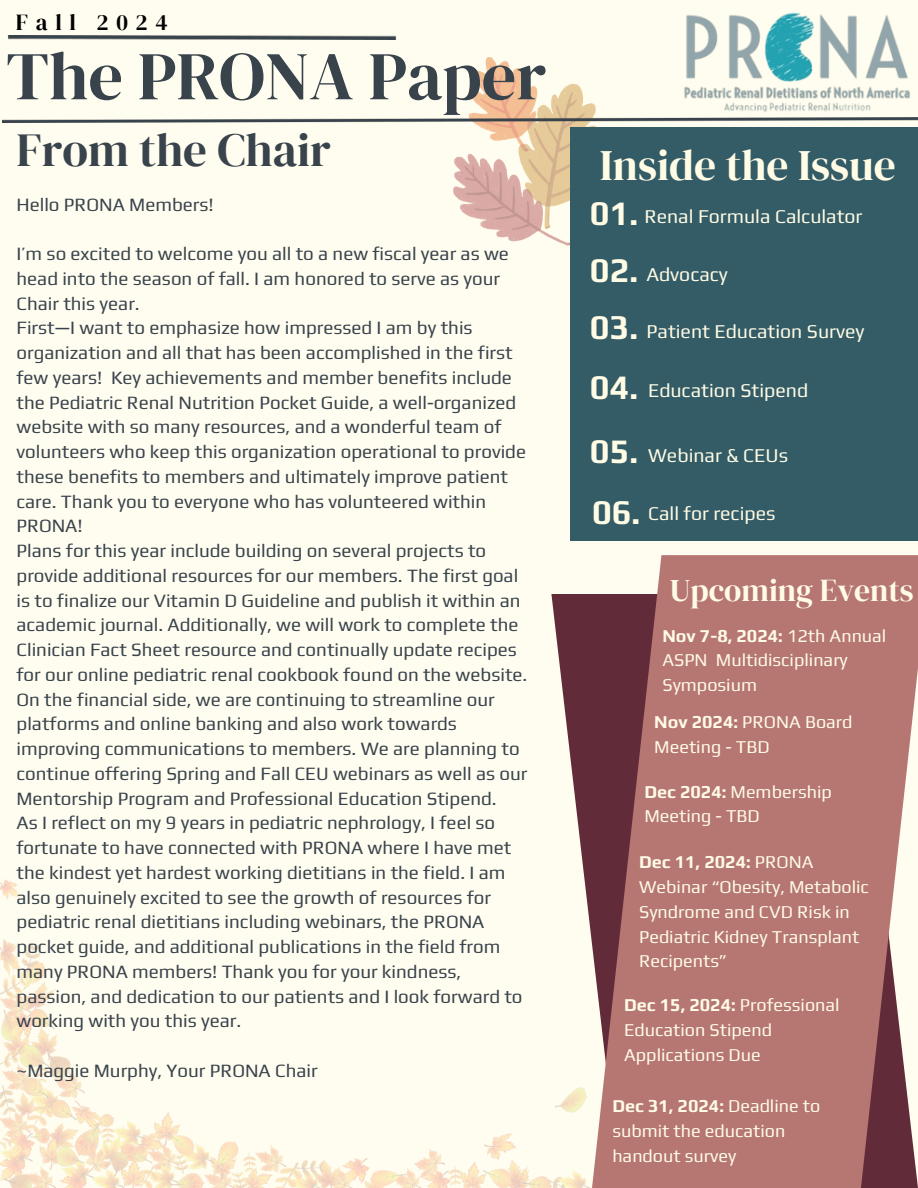
<style>
.page{position:relative;width:918px;height:1188px;background:#fffdef}
.page>*{position:absolute;margin:0;border:0;box-sizing:border-box;transform-origin:0 0}
.t1{font:68.1px "DM Serif Display";color:#39434c}
.t2{font:46.95px "DM Serif Display";color:#39434c}
.t3{font:43.5px "DM Serif Display";color:#fffbe4}
.t4{font:700 34.05px "Play";color:#fffbe4}
.t5{font:31.65px "DM Serif Display";color:#fffbe4}
.t6{font:22.8px "DM Serif Display";letter-spacing:.34em;color:#000}
.t7{font:19.5px "Play";color:#fffbe4}
.t8{font:18.75px/24.8px "Play";color:#39434c}
.t9{font:18px/24.8px "Play";color:#fffbe4}
.s1{font-weight:700;font-size:34.05px}
.s2{font-weight:700}
</style>
<div class="page">
<img style="left:453px;top:57px;width:143px;height:188px">
<img style="left:8px;top:36px;width:388px;height:3px">
<img style="left:2px;top:118px;width:916px;height:4px">
<img style="left:682px;top:12px;width:229px;height:106px">
<svg style="left:551px;top:594px;width:41px;height:350px;fill:#612b39"></svg>
<svg style="left:592px;top:555px;width:326px;height:633px;background:#af7572"></svg>
<div style="left:570px;top:127px;width:348px;height:414px;background:#335c67"></div>
<img style="left:0;top:880px;width:590px;height:308px">
<p class="t6" style="left:16px;top:6px;width:154px">Fall 2024</p>
<h5 class="t1" style="left:6px;top:29px;width:542px">The PRONA Paper</h5>
<p class="t2" style="left:17px;top:117px;width:316px">From the Chair</p>
<p class="t8" style="left:17px;top:192px;width:199px">Hello PRONA Members!</p>
<p class="t8" style="left:17px;top:241px;width:494px">I’m so excited to welcome you all to a new fiscal year as we head into the season of fall. I am honored to serve as your<br>Chair this year.</p>
<h2 class="t8" style="left:17px;top:315px;width:511px">First—I want to emphasize how impressed I am by this organization and all that has been accomplished in the first few years! Key achievements and member benefits include the Pediatric Renal Nutrition Pocket Guide, a well-organized website with so many resources, and a wonderful team of volunteers who keep this organization operational to provide these benefits to members and ultimately improve patient care. Thank you to everyone who has volunteered within PRONA!</h2>
<h2 class="t8" style="left:17px;top:538px;width:512px">Plans for this year include building on several projects to provide additional resources for our members. The first goal is to finalize our Vitamin D Guideline and publish it within an academic journal. Additionally, we will work to complete the Clinician Fact Sheet resource and continually update recipes for our online pediatric renal cookbook found on the website.<br>On the financial side, we are continuing to streamline our platforms and online banking and also work towards improving communications to members. We are planning to continue offering Spring and Fall CEU webinars as well as our Mentorship Program and Professional Education Stipend.</h2>
<h3 class="t8" style="left:17px;top:810px;width:508px">As I reflect on my 9 years in pediatric nephrology, I feel so fortunate to have connected with PRONA where I have met the kindest yet hardest working dietitians in the field. I am also genuinely excited to see the growth of resources for pediatric renal dietitians including webinars, the PRONA pocket guide, and additional publications in the field from many PRONA members! Thank you for your kindness, passion, and dedication to our patients and I look forward to working with you this year.</h3>
<p class="t8" style="left:17px;top:1058px;width:303px">~Maggie Murphy, Your PRONA Chair</p>
<h3 class="t3" style="left:600px;top:134px;width:298px">Inside the Issue</h3>
<p class="t4" style="left:590px;top:193px;width:50px">01.</p>
<p class="t7" style="left:644px;top:205px;width:220px">Renal Formula Calculator</p>
<p class="t7" style="left:590px;top:263px;width:139px"><span class="s1">02.</span> Advocacy</p>
<p class="t4" style="left:590px;top:307px;width:50px">03.</p>
<h3 class="t7" style="left:646px;top:320px;width:219px">Patient Education Survey</h3>
<h4 class="t4" style="left:590px;top:367px;width:50px">04.</h4>
<p class="t7" style="left:648px;top:379px;width:162px">Education Stipend</p>
<p class="t4" style="left:590px;top:431px;width:50px">05.</p>
<p class="t4" style="left:592px;top:492px;width:50px">06.</p>
<p class="t7" style="left:648px;top:443px;width:142px">Webinar &amp; CEUs</p>
<p class="t7" style="left:648px;top:502px;width:129px">Call for recipes</p>
<h3 class="t5" style="left:670px;top:569px;width:245px">Upcoming Events</h3>
<p class="t9" style="left:662px;top:623px;width:225px"><span class="s2">Nov 7-8, 2024:</span> 12th Annual<br>ASPN Multidisciplinary<br>Symposium</p>
<p class="t9" style="left:654px;top:709px;width:200px"><span class="s2">Nov 2024:</span> PRONA Board<br>Meeting - TBD</p>
<p class="t9" style="left:644px;top:779px;width:189px"><span class="s2">Dec 2024:</span> Membership<br>Meeting - TBD</p>
<h3 class="t9" style="left:639px;top:849px;width:231px"><span class="s2">Dec 11, 2024:</span> PRONA<br>Webinar “Obesity, Metabolic<br>Syndrome and CVD Risk in<br>Pediatric Kidney Transplant<br>Recipents”</h3>
<p class="t9" style="left:624px;top:992px;width:217px"><span class="s2">Dec 15, 2024:</span> Professional<br>Education Stipend<br>Applications Due</p>
<p class="t9" style="left:612px;top:1094px;width:210px"><span class="s2">Dec 31, 2024:</span> Deadline to submit the education handout survey</p>
</div>
